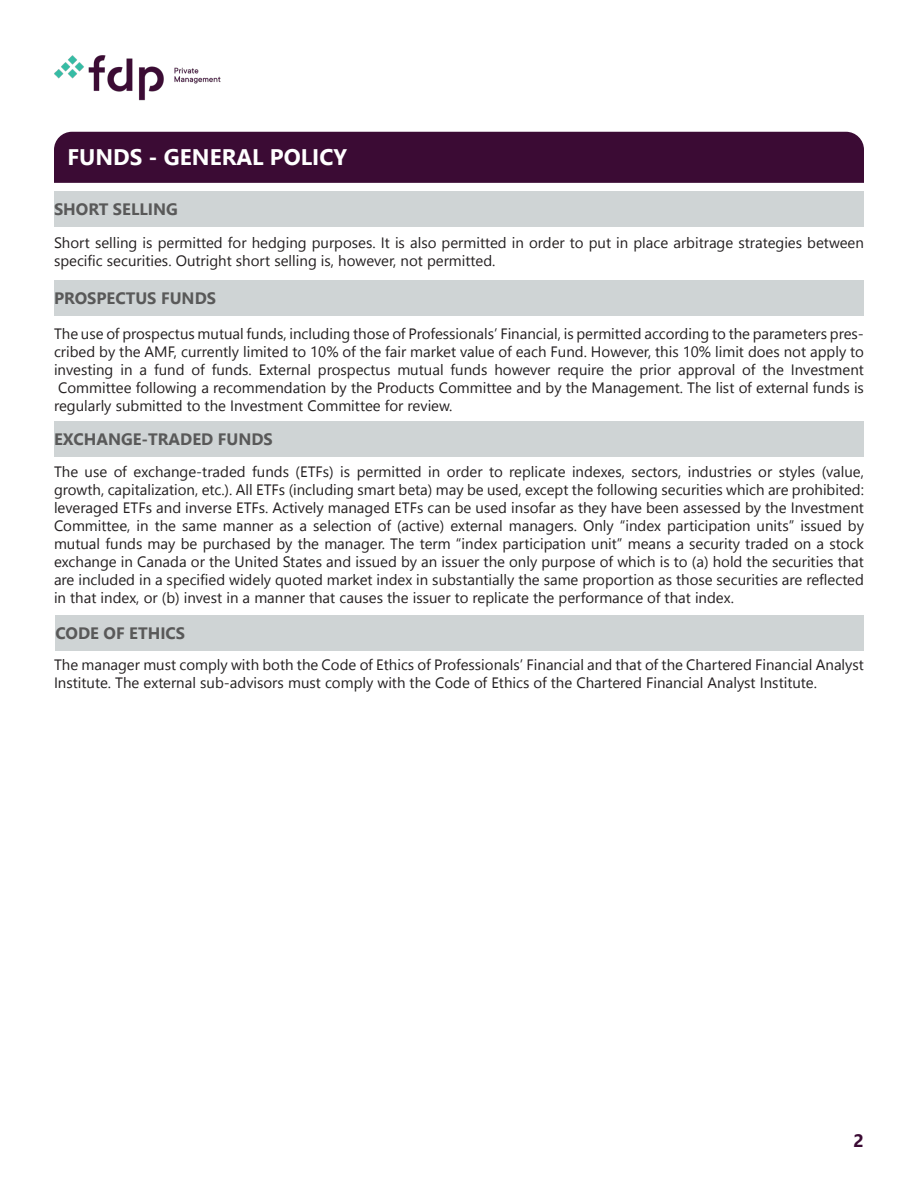
<style>
.page{position:relative;width:918px;height:1188px;background:#fff}
.page>*{position:absolute;margin:0;border:0;box-sizing:border-box;transform-origin:0 0}
.t1{font:700 22.5px "Nirmala UI";color:#fff}
.t2{font:700 18px "Nirmala UI";color:#3b0b34}
.Style_de_paragraphe{font:700 16.5px "Nirmala UI";color:#595959}
.Style_de_paragraphe-2{font:15px/18px "Nirmala UI";color:#231f20}
</style>
<div class="page">
<img style="left:54px;top:55px;width:167px;height:46px">
<div style="left:56px;top:616px;width:808px;height:35px;background:#cfd4d5"></div>
<div style="left:54px;top:421px;width:810px;height:36px;background:#cfd4d5"></div>
<div style="left:54px;top:280px;width:810px;height:36px;background:#cfd4d5"></div>
<div style="left:54px;top:192px;width:810px;height:35px;background:#cfd4d5"></div>
<div style="left:54px;top:132px;width:810px;height:51px;background:#3b0b34"></div>
<p class="t1" style="left:68px;top:139px;width:281px">FUNDS - GENERAL POLICY</p>
<p class="Style_de_paragraphe" style="left:54px;top:196px;width:125px">SHORT SELLING</p>
<p class="Style_de_paragraphe-2" style="left:54px;top:232px;width:811px">Short selling is permitted for hedging purposes. It is also permitted in order to put in place arbitrage strategies between specific securities. Outright short selling is, however, not permitted.</p>
<p class="Style_de_paragraphe" style="left:54px;top:285px;width:164px">PROSPECTUS FUNDS</p>
<p class="Style_de_paragraphe-2" style="left:54px;top:324px;width:812px;text-align:justify">The use of prospectus mutual funds, including those of Professionals’ Financial, is permitted according to the parameters pres&shy;cribed by the AMF, currently limited to 10% of the fair market value of each Fund. However, this 10% limit does not apply to investing in a fund of funds. External prospectus mutual funds however require the prior approval of the Investment Committee following a recommendation by the Products Committee and by the Management. The list of external funds is regularly submitted to the Investment Committee for review.</p>
<p class="Style_de_paragraphe" style="left:54px;top:426px;width:220px">EXCHANGE-TRADED FUNDS</p>
<p class="Style_de_paragraphe-2" style="left:54px;top:462px;width:812px;text-align:justify">The use of exchange-traded funds (ETFs) is permitted in order to replicate indexes, sectors, industries or styles (value, growth, capitalization, etc.). All ETFs (including smart beta) may be used, except the following securities which are prohibited: leveraged ETFs and inverse ETFs. Actively managed ETFs can be used insofar as they have been assessed by the Investment Committee, in the same manner as a selection of (active) external managers. Only “index participation units” issued by mutual funds may be purchased by the manager. The term “index participation unit” means a security traded on a stock exchange in Canada or the United States and issued by an issuer the only purpose of which is to (a) hold the securities that are included in a specified widely quoted market index in substantially the same proportion as those securities are reflected in that index, or (b) invest in a manner that causes the issuer to replicate the performance of that index.</p>
<p class="Style_de_paragraphe" style="left:56px;top:620px;width:131px">CODE OF ETHICS</p>
<p class="Style_de_paragraphe-2" style="left:54px;top:655px;width:811px">The manager must comply with both the Code of Ethics of Professionals’ Financial and that of the Chartered Financial Analyst<br>Institute. The external sub-advisors must comply with the Code of Ethics of the Chartered Financial Analyst Institute.</p>
<p class="t2" style="left:854px;top:1126px;width:12px">2</p>
</div>
